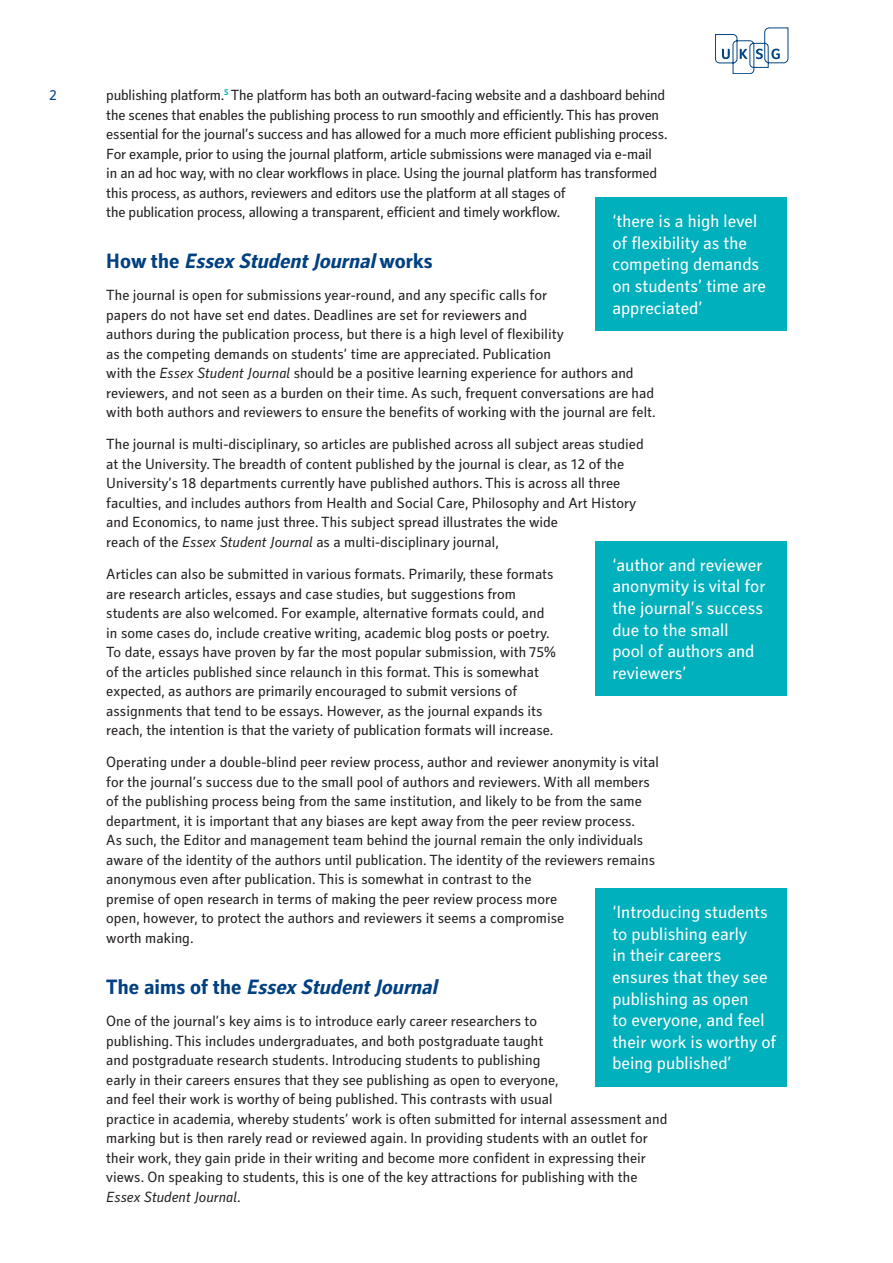
<style>
.page{position:relative;width:893px;height:1263px;background:#fff}
.page>*{position:absolute;margin:0;border:0;box-sizing:border-box;transform-origin:0 0}
.A-Style_Heading{font:italic 700 21px "Secca Std";color:#014081}
.Stand_out_quote{font:18px/21.6px "Secca Std";color:#fff}
.Body{font:15px/19.5px "Secca Std";color:#231f20}
.Body-2{font:15px "Secca Std";color:#014081}
.s1{font-style:normal}
.s2{font-style:italic}
</style>
<div class="page">
<svg style="left:715px;top:28px;width:73px;height:46px"></svg>
<div style="left:595px;top:888px;width:192px;height:198px;background:#00b0bc"></div>
<div style="left:595px;top:541px;width:192px;height:155px;background:#00b0bc"></div>
<div style="left:595px;top:197px;width:192px;height:134px;background:#00b0bc"></div>
<p class="Body-2" style="left:49px;top:87px;width:9px">2</p>
<p class="Body" style="left:106px;top:86px;width:563px">publishing platform.<sup>5</sup> The platform has both an outward-facing website and a dashboard behind the scenes that enables the publishing process to run smoothly and efficiently. This has proven essential for the journal’s success and has allowed for a much more efficient publishing process.<br>For example, prior to using the journal platform, article submissions were managed via e-mail<br>in an ad hoc way, with no clear workflows in place. Using the journal platform has transformed this process, as authors, reviewers and editors use the platform at all stages of<br>the publication process, allowing a transparent, efficient and timely workflow.</p>
<p class="A-Style_Heading" style="left:106px;top:249px;width:328px"><span class="s1">H o w t h e</span> Essex StudentJournal<span class="s1">w o r k s</span></p>
<p class="Body" style="left:106px;top:286px;width:551px">The journal is open for submissions year-round, and any specific calls for<br>papers do not have set end dates. Deadlines are set for reviewers and<br>authors during the publication process, but there is a high level of flexibility<br>as the competing demands on students’ time are appreciated. Publication<br>with the <span class="s2">Essex Student Journal</span> should be a positive learning experience for authors and reviewers, and not seen as a burden on their time. As such, frequent conversations are had with both authors and reviewers to ensure the benefits of working with the journal are felt.</p>
<p class="Body" style="left:106px;top:435px;width:539px">The journal is multi-disciplinary, so articles are published across all subject areas studied at the University. The breadth of content published by the journal is clear, as 12 of the University’s 18 departments currently have published authors. This is across all three faculties, and includes authors from Health and Social Care, Philosophy and Art History and Economics, to name just three. This subject spread illustrates the wide<br>reach of the <span class="s2">Essex Student Journal</span> as a multi-disciplinary journal,</p>
<p class="Body" style="left:106px;top:565px;width:451px">Articles can also be submitted in various formats. Primarily, these formats are research articles, essays and case studies, but suggestions from students are also welcomed. For example, alternative formats could, and in some cases do, include creative writing, academic blog posts or poetry.<br>To date, essays have proven by far the most popular submission, with 75% of the articles published since relaunch in this format. This is somewhat expected, as authors are primarily encouraged to submit versions of assignments that tend to be essays. However, as the journal expands its reach, the intention is that the variety of publication formats will increase.</p>
<p class="Body" style="left:106px;top:753px;width:554px">Operating under a double-blind peer review process, author and reviewer anonymity is vital for the journal’s success due to the small pool of authors and reviewers. With all members of the publishing process being from the same institution, and likely to be from the same department, it is important that any biases are kept away from the peer review process.<br>As such, the Editor and management team behind the journal remain the only individuals aware of the identity of the authors until publication. The identity of the reviewers remains anonymous even after publication. This is somewhat in contrast to the<br>premise of open research in terms of making the peer review process more<br>open, however, to protect the authors and reviewers it seems a compromise<br>worth making.</p>
<p class="A-Style_Heading" style="left:106px;top:975px;width:338px"><span class="s1">T h e a i m s o f t h e</span> Essex StudentJournal</p>
<p class="Body" style="left:106px;top:1012px;width:562px">One of the journal’s key aims is to introduce early career researchers to<br>publishing. This includes undergraduates, and both postgraduate taught<br>and postgraduate research students. Introducing students to publishing<br>early in their careers ensures that they see publishing as open to everyone,<br>and feel their work is worthy of being published. This contrasts with usual<br>practice in academia, whereby students’ work is often submitted for internal assessment and marking but is then rarely read or reviewed again. In providing students with an outlet for their work, they gain pride in their writing and become more confident in expressing their views. On speaking to students, this is one of the key attractions for publishing with the <span class="s2">Essex Student Journal</span>.</p>
<p class="Stand_out_quote" style="left:612px;top:211px;width:155px">‘there is a high level of flexibility as the competing demands on students’ time are appreciated’</p>
<p class="Stand_out_quote" style="left:612px;top:554px;width:155px">‘author and reviewer anonymity is vital for the journal’s success due to the small<br>pool of authors and reviewers’</p>
<p class="Stand_out_quote" style="left:612px;top:902px;width:165px">‘Introducing students to publishing early<br>in their careers ensures that they see publishing as open<br>to everyone, and feel their work is worthy of being published’</p>
</div>
